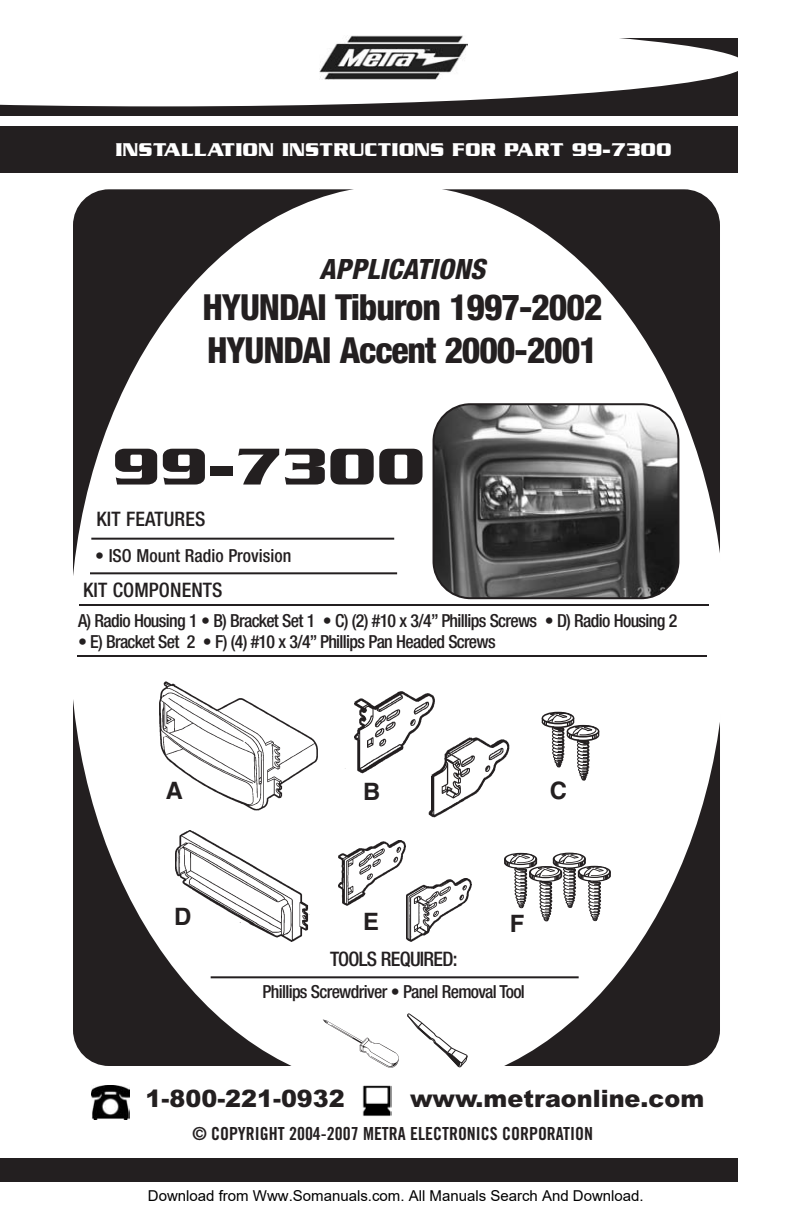
<style>
.page{position:relative;width:792px;height:1224px;background:#fff}
.page>*{position:absolute;margin:0;border:0;box-sizing:border-box;transform-origin:0 0}
.t1{font:700 56px "Serpentine ICG";color:#231f20;scale:1.12 1}
.t2{font:800 condensed 36px/43.2px "Helvetica Neue";letter-spacing:-.03em;color:#231f20}
.t3{font:italic 800 condensed 28px "Helvetica Neue";color:#231f20}
.t4{font:900 24px "Arial";color:#231f20}
.t5{font:700 24px "Helvetica";color:#231f20}
.t6{font:700 20px "Serpentine ICG";color:#fff}
.t7{font:500 condensed 20px "Helvetica Neue";letter-spacing:.005em;color:#231f20}
.t8{font:500 condensed 20px "Helvetica Neue";letter-spacing:-.04em;color:#231f20}
.t9{font:500 condensed 18px "Helvetica Neue";letter-spacing:-.04em;color:#231f20}
.t10{font:18px "Trade Gothic Bold Cond Twenty";color:#231f20}
.t11{font:500 condensed 18px "Helvetica Neue";color:#231f20}
.t12{font:15px "Arial";color:#000}
</style>
<div class="page">
<div style="left:73px;top:189px;width:647px;height:877px;background:#231f20;border-radius:36px"></div>
<div style="left:70px;top:185px;width:656px;height:905px;background:#fff;border-radius:50%"></div>
<div style="left:0;top:38px;width:738px;height:78px;background:#231f20"></div>
<svg style="left:0;top:38px;width:738px;height:68px;background:#e1e0e1"></svg>
<div style="left:316px;top:28px;width:162px;height:57px;background:#fff"></div>
<img style="left:320px;top:36px;width:148px;height:44px">
<div style="left:0;top:127px;width:738px;height:46px;background:#231f20"></div>
<hr style="left:91px;top:538px;width:303px;height:2px;background:#231f20">
<hr style="left:90px;top:572px;width:307px;height:2px;background:#231f20">
<img style="left:159px;top:681px;width:159px;height:130px">
<hr style="left:211px;top:976px;width:368px;height:2px;background:#231f20">
<img style="left:322px;top:1019px;width:77px;height:49px">
<img style="left:362px;top:1085px;width:30px;height:31px">
<div style="left:0;top:1158px;width:738px;height:24px;background:#231f20"></div>
<hr style="left:77px;top:655px;width:630px;height:2px;background:#231f20">
<img style="left:345px;top:691px;width:165px;height:127px">
<svg style="left:542px;top:712px;width:57px;height:68px"></svg>
<hr style="left:79px;top:604px;width:630px;height:2px;background:#231f20">
<img style="left:91px;top:1086px;width:39px;height:34px">
<svg style="left:433px;top:403px;width:246px;height:196px;background:#696969"></svg>
<img style="left:175px;top:830px;width:134px;height:112px">
<img style="left:406px;top:878px;width:66px;height:64px">
<img style="left:339px;top:841px;width:67px;height:65px">
<svg style="left:407px;top:1014px;width:60px;height:53px"></svg>
<div style="left:553px;top:852px;width:33px;height:13px;border:1px solid #231f20;border-radius:50%"></div>
<svg style="left:504px;top:853px;width:107px;height:68px"></svg>
<p class="t6" style="left:116px;top:138px;width:558px">INSTALLATION INSTRUCTIONS FOR PART 99-7300</p>
<h3 class="t3" style="left:320px;top:259px;width:167px">APPLICATIONS</h3>
<h2 class="t2" style="left:203px;top:289px;width:402px">HYUNDAI Tiburon 1997-2002<br>HYUNDAI Accent 2000-2001</h2>
<h1 class="t1" style="left:112px;top:432px;width:281px">99-7300</h1>
<p class="t7" style="left:97px;top:512px;width:110px">KIT FEATURES</p>
<p class="t11" style="left:95px;top:549px;width:198px">• ISO Mount Radio Provision</p>
<p class="t7" style="left:83px;top:583px;width:141px">KIT COMPONENTS</p>
<p class="t9" style="left:78px;top:614px;width:601px">A) Radio Housing 1 • B) Bracket Set 1 • C) (2) #10 x 3/4” Phillips Screws • D) Radio Housing 2</p>
<p class="t9" style="left:78px;top:636px;width:419px">• E) Bracket Set 2 • F) (4) #10 x 3/4” Phillips Pan Headed Screws</p>
<h3 class="t5" style="left:166px;top:781px;width:19px">A</h3>
<h3 class="t5" style="left:363px;top:782px;width:19px">B</h3>
<h3 class="t5" style="left:550px;top:781px;width:19px">C</h3>
<h3 class="t5" style="left:174px;top:907px;width:19px">D</h3>
<h3 class="t5" style="left:363px;top:912px;width:17px">E</h3>
<h3 class="t5" style="left:510px;top:914px;width:16px">F</h3>
<p class="t8" style="left:330px;top:952px;width:129px">TOOLS REQUIRED:</p>
<p class="t9" style="left:263px;top:985px;width:264px">Phillips Screwdriver • Panel Removal Tool</p>
<h3 class="t4" style="left:146px;top:1084px;width:201px">1-800-221-0932</h3>
<p class="t10" style="left:192px;top:1127px;width:402px">© COPYRIGHT 2004-2007 METRA ELECTRONICS CORPORATION</p>
<h3 class="t4" style="left:410px;top:1085px;width:296px">www.metraonline.com</h3>
<p class="t12" style="left:148px;top:1187px;width:497px">Download from Www.Somanuals.com. All Manuals Search And Download.</p>
</div>
